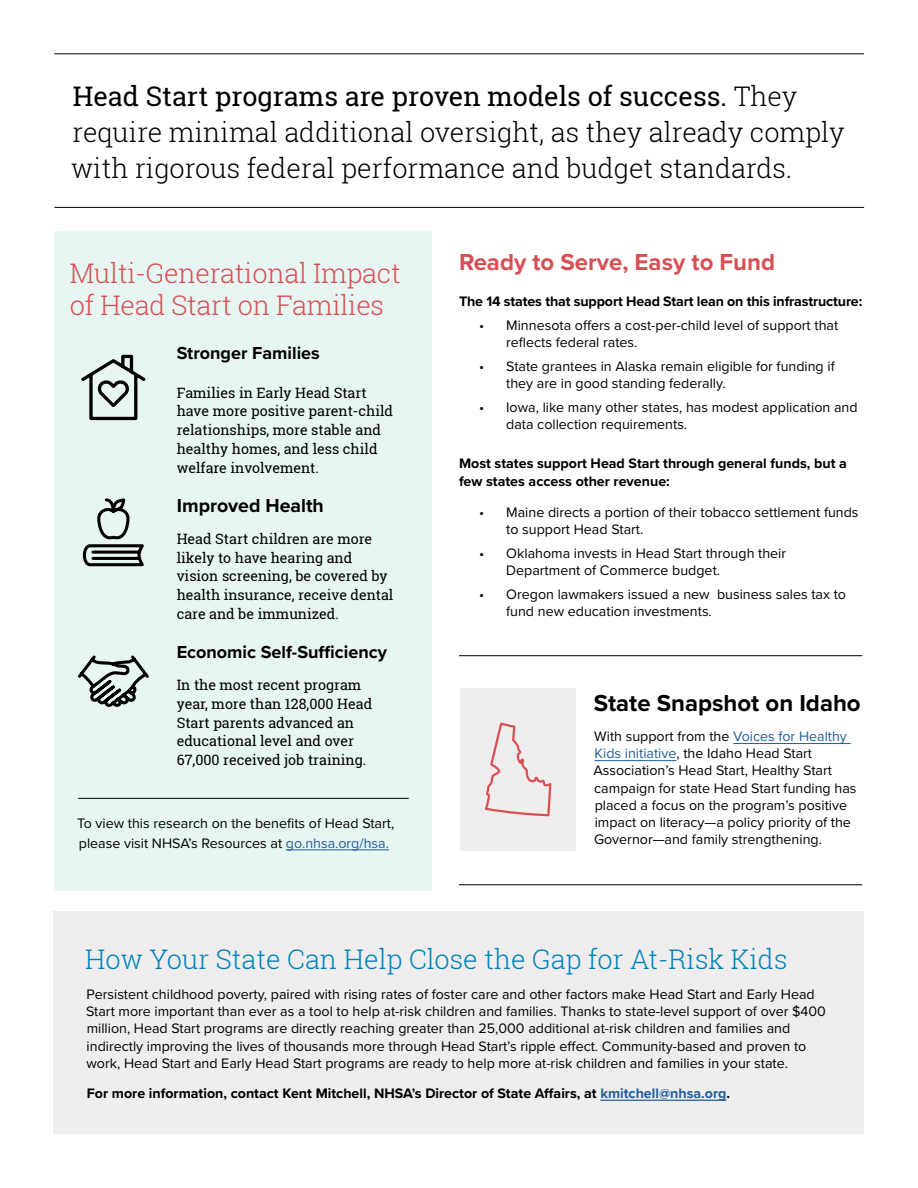
<style>
.page{position:relative;width:918px;height:1188px;background:#fff}
.page>*{position:absolute;margin:0;border:0;box-sizing:border-box;transform-origin:0 0}
.t1{font:300 27px/36px "Roboto Slab";color:#000}
.t2{font:300 27px/32.4px "Roboto Slab";letter-spacing:-.01em;color:#d84f53}
.t3{font:300 27px "Roboto Slab";color:#0083bb}
.t4{font:700 24px "Proxima Nova";color:#d84f53}
.t5{font:700 24px "Proxima Nova";color:#000}
.t6{font:700 19.5px "Proxima Nova";color:#000}
.t7{font:700 18px "Proxima Nova";color:#000}
.t8{font:14.25px/17.1px "Proxima Nova";color:#000}
.t9{font:14.25px/18.8px "Roboto Slab";color:#000}
.t10{font:700 14.25px/18px "Proxima Nova";color:#000}
.s1{font-weight:400}
.s2{color:#215e9e}
</style>
<div class="page">
<div style="left:54px;top:231px;width:378px;height:660px;background:#e7f5f3"></div>
<svg style="left:82px;top:498px;width:62px;height:69px"></svg>
<svg style="left:78px;top:655px;width:71px;height:52px"></svg>
<svg style="left:81px;top:354px;width:65px;height:67px"></svg>
<hr style="left:286px;top:849px;width:103px;height:1px;background:#215e9e">
<hr style="left:78px;top:798px;width:331px;height:1px;background:#000">
<hr style="left:54px;top:207px;width:810px;height:1px;background:#000">
<div style="left:54px;top:912px;width:810px;height:222px;background:#efeded"></div>
<hr style="left:54px;top:54px;width:810px;height:1px;background:#000">
<hr style="left:600px;top:1100px;width:127px;height:1px;background:#215e9e">
<div style="left:460px;top:688px;width:116px;height:163px;background:#efeded"></div>
<hr style="left:733px;top:743px;width:118px;height:1px;background:#215e9e">
<hr style="left:595px;top:760px;width:81px;height:1px;background:#215e9e">
<hr style="left:459px;top:655px;width:403px;height:1px;background:#000">
<hr style="left:459px;top:885px;width:403px;height:1px;background:#000">
<svg style="left:485px;top:723px;width:66px;height:93px"></svg>
<h1 class="t1" style="left:71px;top:77px;width:775px"><span class="s1">Head Start programs are proven models of success.</span> They require minimal additional oversight, as they already comply with rigorous federal performance and budget standards.</h1>
<h1 class="t2" style="left:70px;top:256px;width:332px">Multi-Generational Impact of Head Start on Families</h1>
<p class="t7" style="left:177px;top:339px;width:145px">Stronger Families</p>
<p class="t9" style="left:177px;top:383px;width:218px">Families in Early Head Start have more positive parent-child relationships, more stable and healthy homes, and less child welfare involvement.</p>
<h3 class="t6" style="left:177px;top:491px;width:149px">Improved Health</h3>
<p class="t9" style="left:177px;top:529px;width:218px">Head Start children are more likely to have hearing and vision screening, be covered by health insurance, receive dental care and be immunized.</p>
<p class="t7" style="left:177px;top:638px;width:212px">Economic Self-Sufficiency</p>
<p class="t9" style="left:177px;top:675px;width:197px">In the most recent program year, more than 128,000 Head<br>Start parents advanced an educational level and over<br>67,000 received job training.</p>
<p class="t8" style="left:77px;top:813px;width:319px;line-height:19.5px">To view this research on the benefits of Head Start, please visit NHSA’s Resources at <span class="s2">go.nhsa.org/hsa.</span></p>
<h2 class="t4" style="left:459px;top:244px;width:318px">Ready to Serve, Easy to Fund</h2>
<p class="t10" style="left:459px;top:292px;width:405px">The 14 states that support Head Start lean on this infrastructure:</p>
<p class="t8" style="left:506px;top:316px;width:334px;text-indent:-27px">• Minnesota offers a cost-per-child level of support that reflects federal rates.</p>
<p class="t8" style="left:506px;top:357px;width:330px;text-indent:-27px">• State grantees in Alaska remain eligible for funding if they are in good standing federally.</p>
<p class="t8" style="left:506px;top:398px;width:353px;text-indent:-27px">• Iowa, like many other states, has modest application and data collection requirements.</p>
<p class="t10" style="left:459px;top:454px;width:389px">Most states support Head Start through general funds, but a few states access other revenue:</p>
<p class="t8" style="left:506px;top:503px;width:354px;text-indent:-27px">• Maine directs a portion of their tobacco settlement funds to support Head Start.</p>
<p class="t8" style="left:506px;top:544px;width:281px;text-indent:-27px">• Oklahoma invests in Head Start through their<br>Department of Commerce budget.</p>
<p class="t8" style="left:506px;top:585px;width:341px;text-indent:-27px">• Oregon lawmakers issued a new business sales tax to fund new education investments.</p>
<h2 class="t5" style="left:594px;top:685px;width:268px">State Snapshot on Idaho</h2>
<p class="t8" style="left:593px;top:727px;width:265px">With support from the <span class="s2">Voices for Healthy Kids initiative</span>, the Idaho Head Start Association’s Head Start, Healthy Start campaign for state Head Start funding has placed a focus on the program’s positive impact on literacy—a policy priority of the Governor—and family strengthening.</p>
<h1 class="t3" style="left:85px;top:940px;width:704px">How Your State Can Help Close the Gap for At-Risk Kids</h1>
<p class="t8" style="left:86px;top:985px;width:741px">Persistent childhood poverty, paired with rising rates of foster care and other factors make Head Start and Early Head Start more important than ever as a tool to help at-risk children and families. Thanks to state-level support of over $400 million, Head Start programs are directly reaching greater than 25,000 additional at-risk children and families and indirectly improving the lives of thousands more through Head Start’s ripple effect. Community-based and proven to work, Head Start and Early Head Start programs are ready to help more at-risk children and families in your state.</p>
<p class="t10" style="left:87px;top:1084px;width:645px">For more information, contact Kent Mitchell, NHSA’s Director of State Affairs, at <span class="s2">kmitchell@nhsa.org</span>.</p>
</div>
